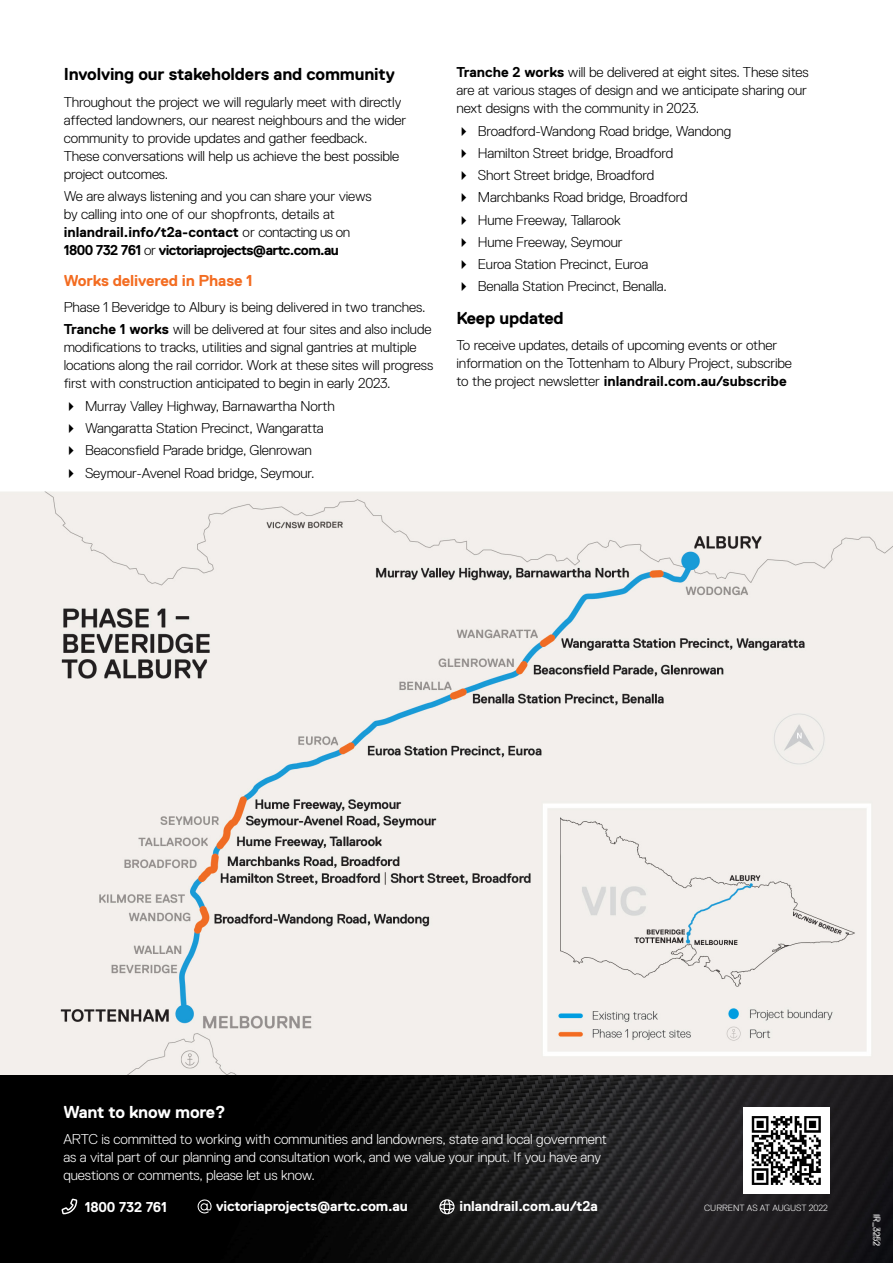
<style>
.page{position:relative;width:893px;height:1263px;background:#fff}
.page>*{position:absolute;margin:0;border:0;box-sizing:border-box;transform-origin:0 0}
.t1{font:700 17.25px "Replica LL";letter-spacing:-.01em;color:#000}
.t2{font:700 17.25px "Replica LL";letter-spacing:-.015em;color:#fff}
.t3{font:700 15.75px "Replica LL";letter-spacing:-.01em;color:#f36c21}
.t4{font:300 14.25px/18px "Replica LL";letter-spacing:-.01em;color:#000}
.t5{font:300 14.25px/18px "Replica LL";letter-spacing:-.01em;color:#fff}
.t6{font:700 14.25px "Replica LL";letter-spacing:-.01em;color:#fff}
.t7{font:300 9px "Replica";color:#fff}
.t8{font:300 9px "Replica LL";letter-spacing:-.005em;color:#fff}
.s1{font-weight:700}
</style>
<div class="page">
<img style="left:0;top:492px;width:893px;height:771px">
<svg style="left:197px;top:1199px;width:15px;height:15px"></svg>
<svg style="left:62px;top:1198px;width:15px;height:16px"></svg>
<svg style="left:439px;top:1199px;width:16px;height:15px"></svg>
<img style="left:743px;top:1107px;width:87px;height:87px">
<h2 class="t1" style="left:64px;top:65px;width:333px">Involving our stakeholders and community</h2>
<p class="t4" style="left:64px;top:93px;width:344px">Throughout the project we will regularly meet with directly affected landowners, our nearest neighbours and the wider community to provide updates and gather feedback.<br>These conversations will help us achieve the best possible project outcomes.</p>
<p class="t4" style="left:64px;top:187px;width:310px">We are always listening and you can share your views by calling into one of our shopfronts, details at <span class="s1">inlandrail.info/t2a-contact</span> or contacting us on <span class="s1">1800 732 761</span> or <span class="s1">victoriaprojects@artc.com.au</span></p>
<h3 class="t3" style="left:64px;top:272px;width:190px">Works delivered in Phase 1</h3>
<p class="t4" style="left:64px;top:296px;width:369px;line-height:22.2px">Phase 1 Beveridge to Albury is being delivered in two tranches.<br><span class="s1">Tranche 1 works</span> will be delivered at four sites and also include</p>
<p class="t4" style="left:64px;top:339px;width:371px">modifications to tracks, utilities and signal gantries at multiple locations along the rail corridor. Work at these sites will progress first with construction anticipated to begin in early 2023.</p>
<p class="t4" style="left:85px;top:395px;width:251px;line-height:22.2px">Murray Valley Highway, Barnawartha North Wangaratta Station Precinct, Wangaratta Beaconsfield Parade bridge, Glenrowan Seymour-Avenel Road bridge, Seymour.</p>
<p class="t4" style="left:456px;top:63px;width:354px;text-align:justify"><span class="s1">Tranche 2 works</span> will be delivered at eight sites. These sites are at various stages of design and we anticipate sharing our next designs with the community in 2023.</p>
<p class="t4" style="left:478px;top:120px;width:255px;line-height:22.2px">Broadford-Wandong Road bridge, Wandong<br>Hamilton Street bridge, Broadford<br>Short Street bridge, Broadford<br>Marchbanks Road bridge, Broadford<br>Hume Freeway, Tallarook<br>Hume Freeway, Seymour<br>Euroa Station Precinct, Euroa<br>Benalla Station Precinct, Benalla.</p>
<h2 class="t1" style="left:456px;top:308px;width:109px">Keep updated</h2>
<p class="t4" style="left:456px;top:336px;width:337px">To receive updates, details of upcoming events or other information on the Tottenham to Albury Project, subscribe to the project newsletter <span class="s1">inlandrail.com.au/subscribe</span></p>
<h2 class="t2" style="left:63px;top:1102px;width:164px">Want to know more?</h2>
<p class="t5" style="left:63px;top:1130px;width:545px">ARTC is committed to working with communities and landowners, state and local government as a vital part of our planning and consultation work, and we value your input. If you have any questions or comments, please let us know.</p>
<p class="t6" style="left:85px;top:1199px;width:84px">1800 732 761</p>
<p class="t6" style="left:216px;top:1198px;width:193px">victoriaprojects@artc.com.au</p>
<p class="t6" style="left:460px;top:1198px;width:140px">inlandrail.com.au/t2a</p>
<p class="t7" style="left:704px;top:1203px;width:125px">CURRENT AS AT AUGUST 2022</p>
<p class="t8" style="left:881px;top:1214px;width:33px;rotate:90deg">IR_3252</p>
</div>
